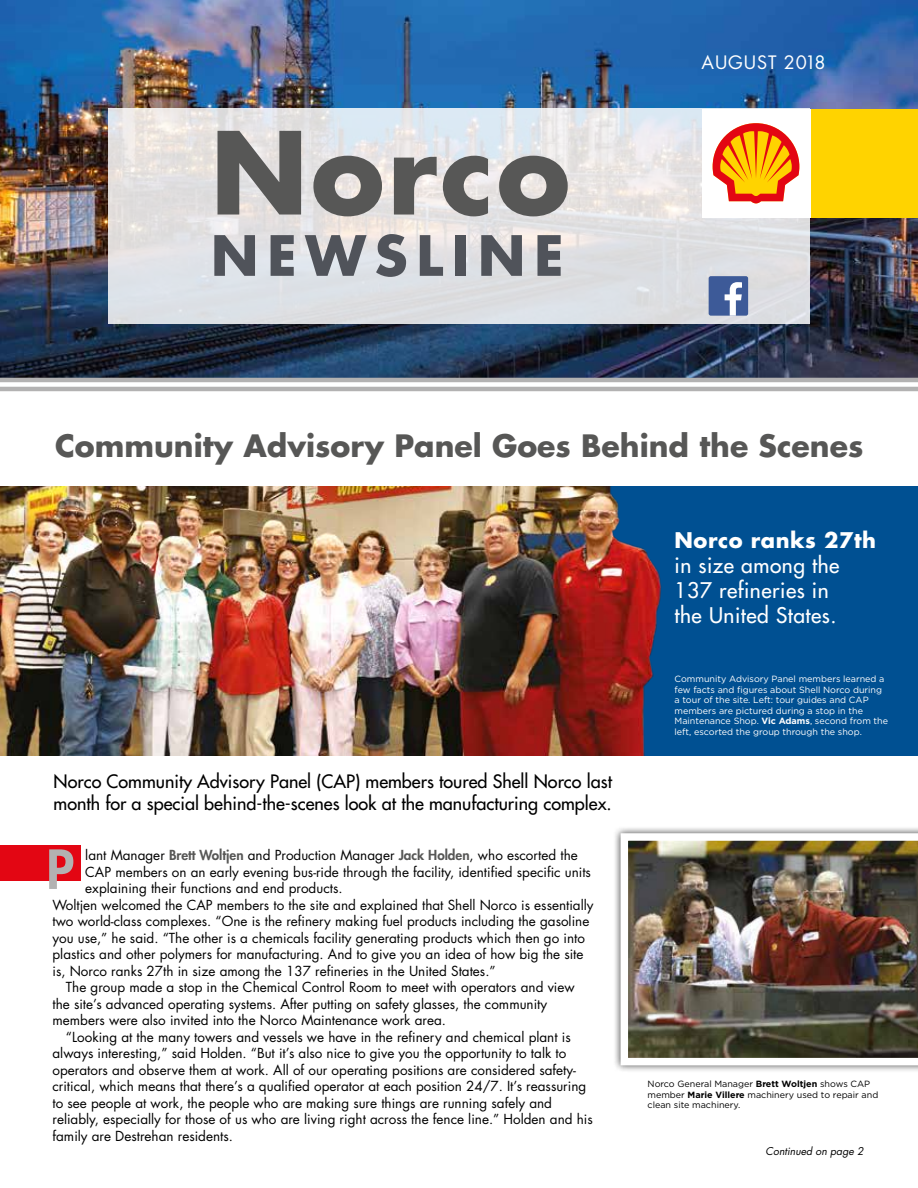
<style>
.page{position:relative;width:918px;height:1188px;background:#fff}
.page>*{position:absolute;margin:0;border:0;box-sizing:border-box;transform-origin:0 0}
.t1{font:700 111px "Futura Std";letter-spacing:.025em;color:#575756}
.t2{font:700 54px "Futura Std";letter-spacing:.16em;color:#50535a}
.t3{font:800 52.5px "Futura Std";color:#b3b2b2}
.t4{font:700 30px "Futura Std";color:#575756}
.t5{font:500 21px/25.2px "Futura Std";letter-spacing:.025em;color:#fff}
.t6{font:700 21px "Futura Std";letter-spacing:.025em;color:#fff}
.t7{font:500 18px/21.6px "Futura Std";color:#000}
.t8{font:18px "Futura Std";letter-spacing:.05em;color:#fff}
.t9{font:13.5px "Futura Std";color:#000}
.t10{font:italic 10.5px "Futura Std";color:#000}
.t11{font:9px/10.5px "Gotham";color:#fff}
.t12{font:9px/10.5px "Gotham";color:#000}
.s1{font-weight:800;color:#575756}
.s2{font-weight:700}
</style>
<div class="page">
<div style="left:529px;top:486px;width:389px;height:270px;background:#005092"></div>
<div style="left:0;top:845px;width:81px;height:36px;background:#e30613"></div>
<div style="left:613px;top:825px;width:305px;height:248px;background:#000;opacity:.75"></div>
<img style="left:621px;top:833px;width:297px;height:232px">
<img style="left:0;top:486px;width:662px;height:270px">
<img style="left:0;top:0;width:918px;height:378px">
<svg style="left:108px;top:109px;width:702px;height:215px;fill:#e0e1e4"></svg>
<div style="left:810px;top:109px;width:108px;height:109px;background:#ffd300"></div>
<div style="left:702px;top:109px;width:108px;height:109px;background:#fff"></div>
<svg style="left:712px;top:123px;width:88px;height:81px"></svg>
<div style="left:709px;top:276px;width:39px;height:40px;background:#3d5a98;border-radius:2px"></div>
<svg style="left:725px;top:282px;width:17px;height:34px"></svg>
<hr style="left:0;top:378px;width:918px;height:4px;background:#b3b2b2">
<hr style="left:0;top:387px;width:918px;height:4px;background:#b3b2b2">
<h1 class="t1" style="left:210px;top:99px;width:361px">Norco</h1>
<h2 class="t2" style="left:211px;top:220px;width:354px">NEWSLINE</h2>
<h3 class="t8" style="left:702px;top:51px;width:126px">AUGUST 2018</h3>
<h3 class="t4" style="left:55px;top:426px;width:810px">Community Advisory Panel Goes Behind the Scenes</h3>
<h3 class="t6" style="left:675px;top:526px;width:203px">Norco ranks 27th</h3>
<h3 class="t5" style="left:675px;top:553px;width:166px">in size among the<br>137 refineries in the United States.</h3>
<h3 class="t7" style="left:54px;top:771px;width:560px">Norco Community Advisory Panel (CAP) members toured Shell Norco last month for a special behind-the-scenes look at the manufacturing complex.</h3>
<h3 class="t3" style="left:46px;top:836px;width:29px">P</h3>
<p class="t9" style="left:85px;top:847px;width:494px">lant Manager <span class="s1">Brett Woltjen</span> and Production Manager <span class="s1">Jack Holden</span>, who escorted the</p>
<p class="t9" style="left:85px;top:863px;width:507px">CAP members on an early evening bus-ride through the facility, identified specific units</p>
<p class="t9" style="left:85px;top:880px;width:259px">explaining their functions and end products.</p>
<p class="t9" style="left:52px;top:896px;width:543px">Woltjen welcomed the CAP members to the site and explained that Shell Norco is essentially</p>
<p class="t9" style="left:52px;top:913px;width:538px">two world-class complexes. “One is the refinery making fuel products including the gasoline</p>
<p class="t9" style="left:52px;top:929px;width:534px">you use,” he said. “The other is a chemicals facility generating products which then go into</p>
<p class="t9" style="left:52px;top:946px;width:533px">plastics and other polymers for manufacturing. And to give you an idea of how big the site</p>
<p class="t9" style="left:52px;top:962px;width:445px">is, Norco ranks 27th in size among the 137 refineries in the United States.”</p>
<p class="t9" style="left:66px;top:979px;width:510px">The group made a stop in the Chemical Control Room to meet with operators and view</p>
<p class="t9" style="left:52px;top:995px;width:496px">the site’s advanced operating systems. After putting on safety glasses, the community</p>
<p class="t9" style="left:52px;top:1012px;width:395px">members were also invited into the Norco Maintenance work area.</p>
<p class="t9" style="left:66px;top:1028px;width:506px">“Looking at the many towers and vessels we have in the refinery and chemical plant is</p>
<p class="t9" style="left:52px;top:1045px;width:515px">always interesting,” said Holden. “But it’s also nice to give you the opportunity to talk to</p>
<p class="t9" style="left:52px;top:1061px;width:525px">operators and observe them at work. All of our operating positions are considered safety-</p>
<p class="t9" style="left:52px;top:1078px;width:535px">critical, which means that there’s a qualified operator at each position 24/7. It’s reassuring</p>
<p class="t9" style="left:52px;top:1094px;width:501px">to see people at work, the people who are making sure things are running safely and</p>
<p class="t9" style="left:52px;top:1111px;width:542px">reliably, especially for those of us who are living right across the fence line.” Holden and his</p>
<p class="t9" style="left:52px;top:1127px;width:182px">family are Destrehan residents.</p>
<p class="t11" style="left:675px;top:674px;width:215px">Community Advisory Panel members learned a few facts and figures about Shell Norco during a tour of the site. Left: tour guides and CAP members are pictured during a stop in the Maintenance Shop. <span class="s2">Vic Adams</span>, second from the left, escorted the group through the shop.</p>
<p class="t12" style="left:648px;top:1079px;width:232px">Norco General Manager <span class="s2">Brett Woltjen</span> shows CAP member <span class="s2">Marie Villere</span> machinery used to repair and clean site machinery.</p>
<p class="t10" style="left:766px;top:1144px;width:99px">Continued on page 2</p>
</div>
